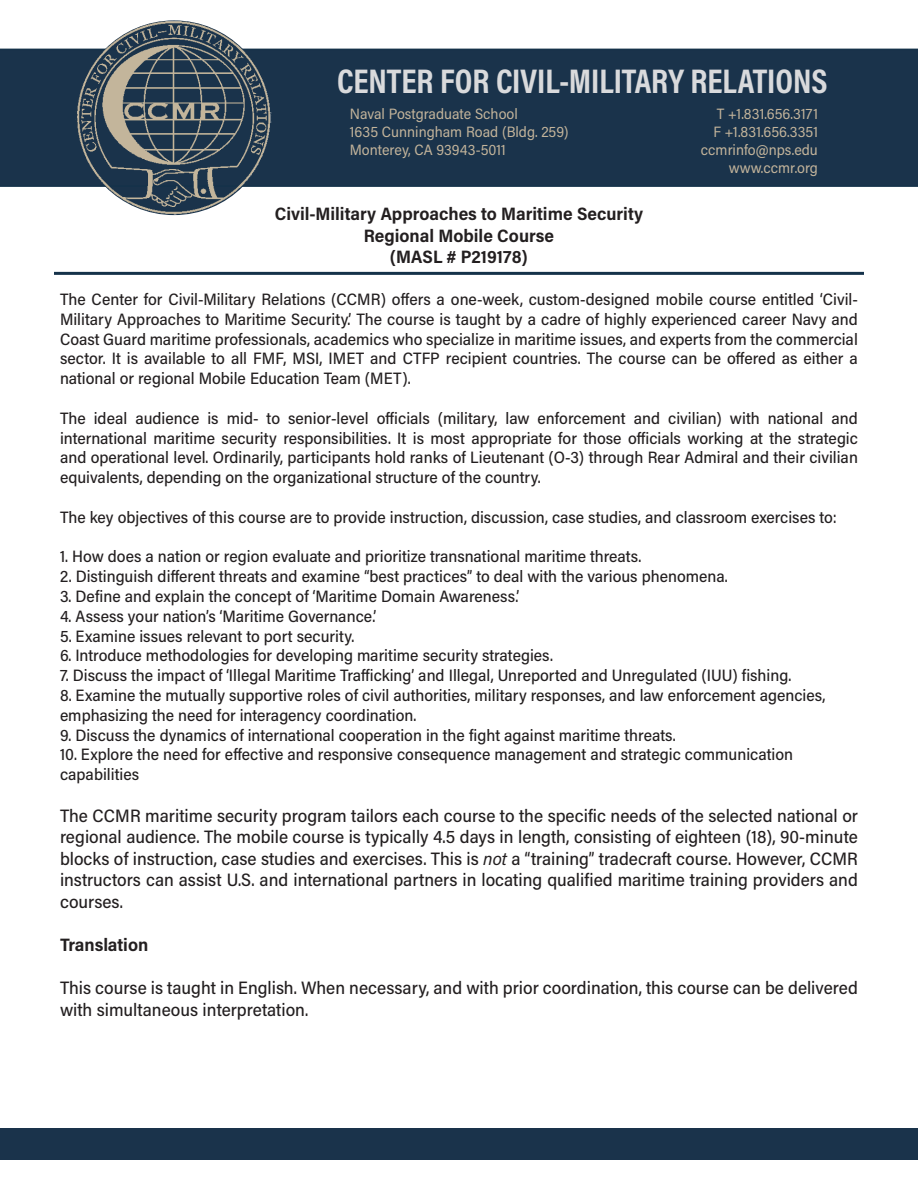
<style>
.page{position:relative;width:918px;height:1188px;background:#fff}
.page>*{position:absolute;margin:0;border:0;box-sizing:border-box;transform-origin:0 0}
.t1{font:700 34.5px "Acumin Pro Cond";color:#d9dadc}
.t2{font:500 18px/21.6px "Acumin Pro Semi Cond";color:#231f20;text-align:justify}
.t3{font:700 18px "Acumin Pro Semi Cond";color:#231f20}
.t4{font:500 16.5px/19.8px "Acumin Pro Semi Cond";color:#231f20;text-align:justify}
.t5{font:15px/18px "Acumin Pro Semi Cond";color:#c3b49b}
.s1{font-weight:400;font-style:italic}
</style>
<div class="page">
<div style="left:0;top:49px;width:918px;height:138px;background:#1a334b"></div>
<div style="left:0;top:1129px;width:918px;height:31px;background:#1a334b"></div>
<img style="left:75px;top:20px;width:196px;height:195px">
<hr style="left:54px;top:272px;width:810px;height:3px;background:#15324a">
<p class="t1" style="left:337px;top:59px;width:492px">CENTER FOR CIVIL-MILITARY RELATIONS</p>
<p class="t5" style="left:350px;top:104px;width:169px">Naval Postgraduate School</p>
<p class="t5" style="left:350px;top:122px;width:220px">1635 Cunningham Road (Bldg. 259)<br>Monterey, CA 93943-5011</p>
<p class="t3" style="left:275px;top:201px;width:370px">Civil-Military Approaches to Maritime Security</p>
<p class="t3" style="left:364px;top:223px;width:192px">Regional Mobile Course</p>
<p class="t3" style="left:390px;top:244px;width:140px">(MASL # P219178)</p>
<p class="t5" style="left:717px;top:104px;width:102px">T +1.831.656.3171</p>
<p class="t5" style="left:713px;top:122px;width:106px">F +1.831.656.3351</p>
<p class="t5" style="left:701px;top:140px;width:119px">ccmrinfo@nps.edu</p>
<p class="t5" style="left:729px;top:158px;width:91px">www.ccmr.org</p>
<p class="t4" style="left:60px;top:289px;width:800px">The Center for Civil-Military Relations (CCMR) offers a one-week, custom-designed mobile course entitled ‘Civil-Military Approaches to Maritime Security.’ The course is taught by a cadre of highly experienced career Navy and Coast Guard maritime professionals, academics who specialize in maritime issues, and experts from the commercial sector. It is available to all FMF, MSI, IMET and CTFP recipient countries. The course can be offered as either a national or regional Mobile Education Team (MET).</p>
<p class="t4" style="left:60px;top:407px;width:800px">The ideal audience is mid- to senior-level officials (military, law enforcement and civilian) with national and international maritime security responsibilities. It is most appropriate for those officials working at the strategic and operational level. Ordinarily, participants hold ranks of Lieutenant (O-3) through Rear Admiral and their civilian equivalents, depending on the organizational structure of the country.</p>
<p class="t4" style="left:60px;top:506px;width:779px">The key objectives of this course are to provide instruction, discussion, case studies, and classroom exercises to:</p>
<p class="t4" style="left:60px;top:546px;width:583px">1. How does a nation or region evaluate and prioritize transnational maritime threats.</p>
<p class="t4" style="left:60px;top:566px;width:669px">2. Distinguish different threats and examine “best practices” to deal with the various phenomena.</p>
<p class="t4" style="left:60px;top:586px;width:461px">3. Define and explain the concept of ‘Maritime Domain Awareness.’</p>
<p class="t4" style="left:60px;top:605px;width:318px">4. Assess your nation’s ‘Maritime Governance.’</p>
<p class="t4" style="left:60px;top:625px;width:296px">5. Examine issues relevant to port security.</p>
<p class="t4" style="left:60px;top:645px;width:494px">6. Introduce methodologies for developing maritime security strategies.</p>
<p class="t4" style="left:60px;top:665px;width:733px">7. Discuss the impact of ‘Illegal Maritime Trafficking’ and Illegal, Unreported and Unregulated (IUU) fishing.</p>
<p class="t4" style="left:60px;top:685px;width:767px">8. Examine the mutually supportive roles of civil authorities, military responses, and law enforcement agencies, emphasizing the need for interagency coordination.</p>
<p class="t4" style="left:60px;top:724px;width:617px">9. Discuss the dynamics of international cooperation in the fight against maritime threats.</p>
<p class="t4" style="left:60px;top:744px;width:735px">10. Explore the need for effective and responsive consequence management and strategic communication capabilities</p>
<p class="t2" style="left:60px;top:804px;width:800px">The CCMR maritime security program tailors each course to the specific needs of the selected national or regional audience. The mobile course is typically 4.5 days in length, consisting of eighteen (18), 90-minute blocks of instruction, case studies and exercises. This is <span class="s1">not</span> a “training” tradecraft course. However, CCMR instructors can assist U.S. and international partners in locating qualified maritime training providers and courses.</p>
<p class="t3" style="left:60px;top:932px;width:90px">Translation</p>
<p class="t2" style="left:60px;top:977px;width:800px">This course is taught in English. When necessary, and with prior coordination, this course can be delivered with simultaneous interpretation.</p>
</div>
